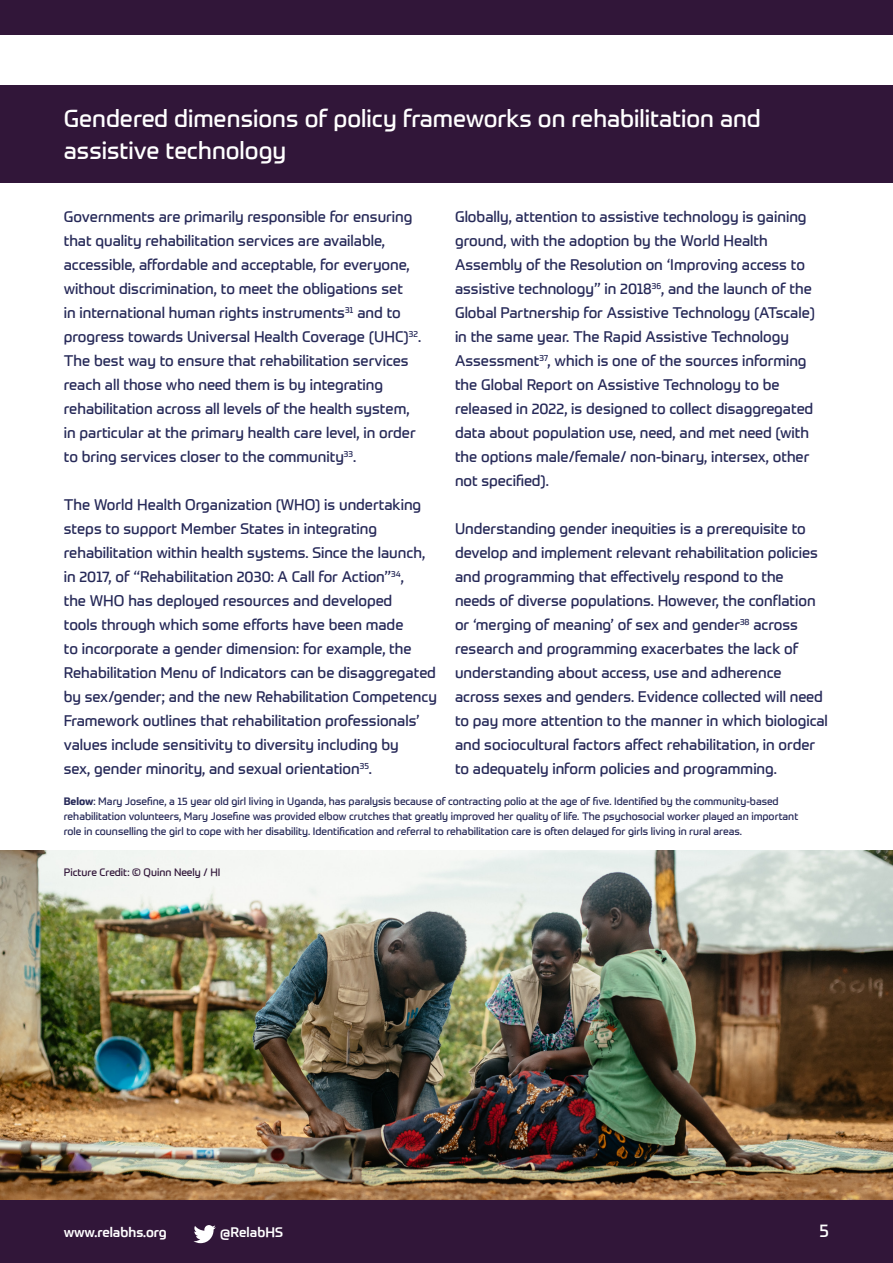
<style>
.page{position:relative;width:893px;height:1263px;background:#fff}
.page>*{position:absolute;margin:0;border:0;box-sizing:border-box;transform-origin:0 0}
.t1{font:24px/31.5px "Prometo";color:#fff}
.Folio{font:18px "Prometo";color:#fff}
.P2{font:15px/24px "Prometo";color:#262958}
.t2{font:500 13.5px "Prometo";color:#fff}
.t3{font:10.5px/15px "Prometo";color:#262958}
.t4{font:10.5px "Prometo";color:#311639}
.s1{font-weight:700}
</style>
<div class="page">
<div style="left:0;top:1199px;width:893px;height:64px;background:#311639"></div>
<div style="left:0;top:0;width:893px;height:34px;background:#311639"></div>
<div style="left:0;top:85px;width:893px;height:98px;background:#311639"></div>
<img style="left:0;top:850px;width:893px;height:349px">
<svg style="left:193px;top:1225px;width:23px;height:18px"></svg>
<h3 class="t1" style="left:64px;top:102px;width:698px">Gendered dimensions of policy frameworks on rehabilitation and assistive technology</h3>
<p class="P2" style="left:64px;top:205px;width:359px">Governments are primarily responsible for ensuring that quality rehabilitation services are available, accessible, affordable and acceptable, for everyone, without discrimination, to meet the obligations set<br>in international human rights instruments<sup>31</sup> and to progress towards Universal Health Coverage (UHC)<sup>32</sup>.<br>The best way to ensure that rehabilitation services reach all those who need them is by integrating rehabilitation across all levels of the health system, in particular at the primary health care level, in order to bring services closer to the community<sup>33</sup>.</p>
<p class="P2" style="left:64px;top:493px;width:375px">The World Health Organization (WHO) is undertaking steps to support Member States in integrating rehabilitation within health systems. Since the launch, in 2017, of “Rehabilitation 2030: A Call for Action”<sup>34</sup>,<br>the WHO has deployed resources and developed<br>tools through which some efforts have been made<br>to incorporate a gender dimension: for example, the Rehabilitation Menu of Indicators can be disaggregated by sex/gender; and the new Rehabilitation Competency Framework outlines that rehabilitation professionals’ values include sensitivity to diversity including by<br>sex, gender minority, and sexual orientation<sup>35</sup>.</p>
<p class="P2" style="left:455px;top:205px;width:362px">Globally, attention to assistive technology is gaining ground, with the adoption by the World Health Assembly of the Resolution on ‘Improving access to assistive technology” in 2018<sup>36</sup>, and the launch of the Global Partnership for Assistive Technology (ATscale) in the same year. The Rapid Assistive Technology Assessment<sup>37</sup>, which is one of the sources informing the Global Report on Assistive Technology to be released in 2022, is designed to collect disaggregated data about population use, need, and met need (with the options male/female/ non-binary, intersex, other not specified).</p>
<p class="P2" style="left:455px;top:517px;width:374px">Understanding gender inequities is a prerequisite to develop and implement relevant rehabilitation policies and programming that effectively respond to the needs of diverse populations. However, the conflation or ‘merging of meaning’ of sex and gender<sup>38</sup> across research and programming exacerbates the lack of understanding about access, use and adherence across sexes and genders. Evidence collected will need to pay more attention to the manner in which biological and sociocultural factors affect rehabilitation, in order to adequately inform policies and programming.</p>
<p class="t3" style="left:64px;top:794px;width:736px"><span class="s1">Below</span>: Mary Josefine, a 15 year old girl living in Uganda, has paralysis because of contracting polio at the age of five. Identified by the community-based rehabilitation volunteers, Mary Josefine was provided elbow crutches that greatly improved her quality of life. The psychosocial worker played an important role in counselling the girl to cope with her disability. Identification and referral to rehabilitation care is often delayed for girls living in rural areas.</p>
<p class="t4" style="left:64px;top:865px;width:158px">Picture Credit: © Quinn Neely / HI</p>
<p class="t2" style="left:64px;top:1223px;width:105px">www.relabhs.org</p>
<p class="t2" style="left:220px;top:1223px;width:64px">@RelabHS</p>
<p class="Folio" style="left:820px;top:1219px;width:11px">5</p>
</div>
